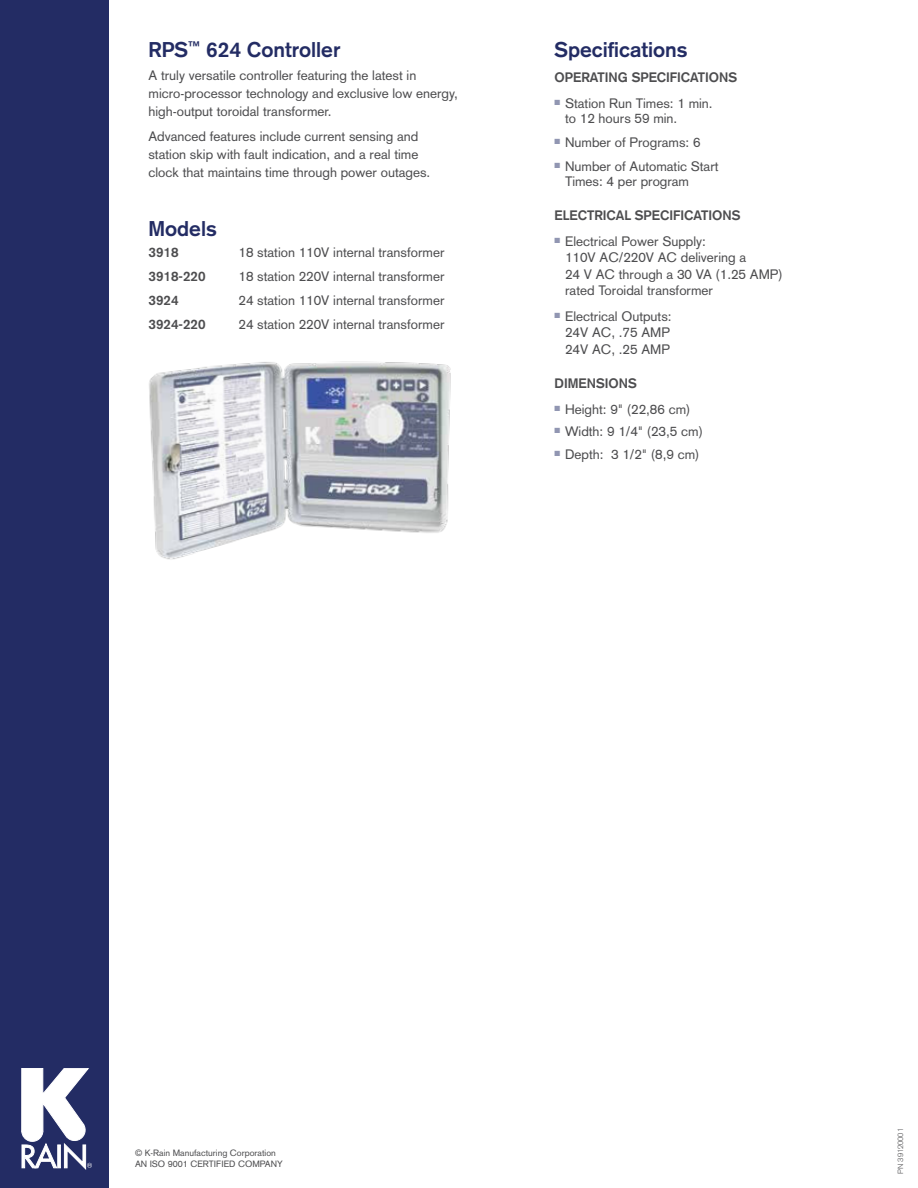
<style>
.page{position:relative;width:918px;height:1188px;background:#fff}
.page>*{position:absolute;margin:0;border:0;box-sizing:border-box;transform-origin:0 0}
.t1{font:700 21px "Akzidenz Grotesk";color:#232c64}
.t2{font:13.5px/16.5px "Akzidenz Grotesk";color:#4d4d4f}
.t3{font:700 13.5px "Akzidenz Grotesk";color:#4d4d4f}
.t4{font:9px/10.8px "Akzidenz Grotesk";color:#4d4d4f}
.t5{font:300 7.5px "Akzidenz Grotesk";color:#4d4d4f}
</style>
<div class="page">
<div style="left:0;top:0;width:108px;height:1188px;background:#232c64"></div>
<svg style="left:22px;top:1068px;width:70px;height:101px"></svg>
<img style="left:149px;top:361px;width:302px;height:199px">
<h1 class="t1" style="left:148px;top:41px;width:193px">RPS<sup>™</sup> 624 Controller</h1>
<p class="t2" style="left:148px;top:68px;width:311px;line-height:18px">A truly versatile controller featuring the latest in micro-processor technology and exclusive low energy, high-output toroidal transformer.</p>
<p class="t2" style="left:148px;top:128px;width:283px;line-height:18px">Advanced features include current sensing and station skip with fault indication, and a real time clock that maintains time through power outages.</p>
<h1 class="t1" style="left:148px;top:221px;width:70px">Models</h1>
<p class="t3" style="left:148px;top:247px;width:32px">3918</p>
<p class="t2" style="left:239px;top:245px;width:208px">18 station 110V internal transformer</p>
<p class="t3" style="left:148px;top:271px;width:59px">3918-220</p>
<p class="t2" style="left:239px;top:269px;width:208px">18 station 220V internal transformer</p>
<p class="t3" style="left:148px;top:295px;width:32px">3924</p>
<p class="t2" style="left:239px;top:293px;width:208px">24 station 110V internal transformer</p>
<p class="t3" style="left:148px;top:319px;width:59px">3924-220</p>
<p class="t2" style="left:239px;top:317px;width:208px">24 station 220V internal transformer</p>
<h1 class="t1" style="left:555px;top:41px;width:134px">Specifications</h1>
<p class="t3" style="left:555px;top:72px;width:184px">OPERATING SPECIFICATIONS</p>
<p class="t2" style="left:565px;top:97px;width:149px;line-height:15px;text-indent:-10px"><sup>■</sup> Station Run Times: 1 min. to 12 hours 59 min.</p>
<p class="t2" style="left:555px;top:135px;width:148px"><sup>■</sup> Number of Programs: 6</p>
<p class="t2" style="left:565px;top:160px;width:155px;line-height:15px;text-indent:-10px"><sup>■</sup> Number of Automatic Start<br>Times: 4 per program</p>
<p class="t3" style="left:555px;top:210px;width:187px">ELECTRICAL SPECIFICATIONS</p>
<p class="t2" style="left:565px;top:234px;width:219px;text-indent:-10px"><sup>■</sup> Electrical Power Supply:<br>110V AC/220V AC delivering a<br>24 V AC through a 30 VA (1.25 AMP) rated Toroidal transformer</p>
<p class="t2" style="left:565px;top:309px;width:108px;text-indent:-10px"><sup>■</sup> Electrical Outputs:<br>24V AC, .75 AMP<br>24V AC, .25 AMP</p>
<p class="t3" style="left:555px;top:378px;width:84px">DIMENSIONS</p>
<p class="t2" style="left:555px;top:402px;width:137px"><sup>■</sup> Height: 9" (22,86 cm)</p>
<p class="t2" style="left:555px;top:425px;width:150px"><sup>■</sup> Width: 9 1/4" (23,5 cm)</p>
<p class="t2" style="left:555px;top:447px;width:146px"><sup>■</sup> Depth: 3 1/2" (8,9 cm)</p>
<p class="t4" style="left:135px;top:1149px;width:149px">© K-Rain Manufacturing Corporation<br>AN ISO 9001 CERTIFIED COMPANY</p>
<p class="t5" style="left:896px;top:1174px;width:47px;rotate:-90deg">PN 39120001</p>
</div>
